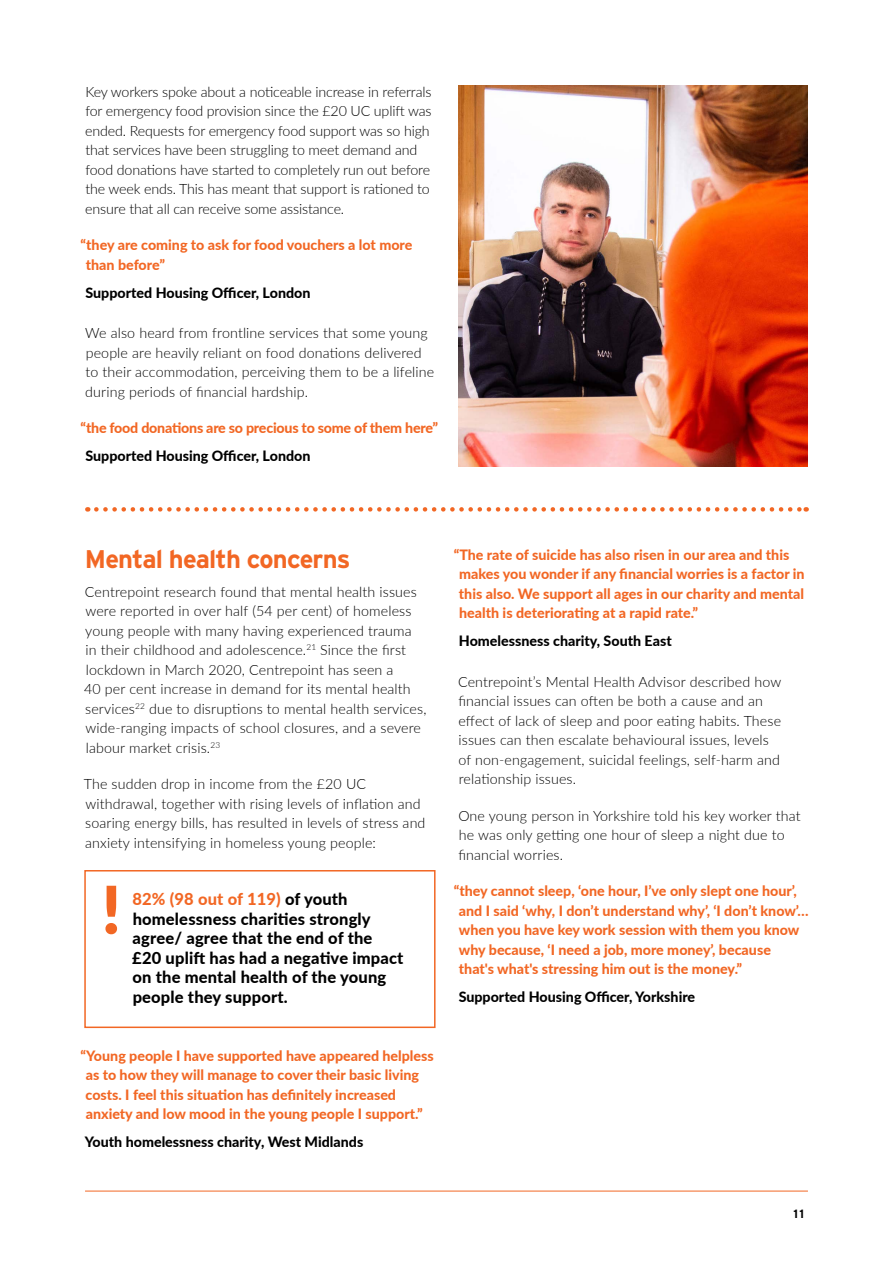
<style>
.page{position:relative;width:893px;height:1263px;background:#fff}
.page>*{position:absolute;margin:0;border:0;box-sizing:border-box;transform-origin:0 0}
.t1{font:900 66px "Lato";color:#f26724}
.t2{font:700 25.5px "Interstate";letter-spacing:-.03em;color:#f26724}
.t3{font:800 16.5px/19.5px "Lato";letter-spacing:.01em;color:#000}
.t4{font:300 14.25px/19.5px "Lato";letter-spacing:.01em;color:#000}
.t5{font:800 14.25px/19.5px "Lato";color:#f26724}
.t6{font:300 14.25px/19.5px "Lato";letter-spacing:-.01em;color:#000}
.t7{font:800 14.25px "Lato";color:#000}
.t8{font:700 12px "Interstate";color:#000}
.s1{color:#f26724}
</style>
<div class="page">
<div style="left:84px;top:870px;width:352px;height:158px;border:2px solid #f26724"></div>
<img style="left:458px;top:85px;width:350px;height:382px">
<svg style="left:96px;top:507px;width:711px;height:5px"></svg>
<hr style="left:85px;top:1191px;width:723px;height:1px;background:#f26724">
<p class="t6" style="left:85px;top:81px;width:348px">Key workers spoke about a noticeable increase in referrals for emergency food provision since the £20 UC uplift was ended. Requests for emergency food support was so high that services have been struggling to meet demand and food donations have started to completely run out before the week ends. This has meant that support is rationed to ensure that all can receive some assistance.</p>
<p class="t5" style="left:86px;top:234px;width:328px;text-indent:-5px">“they are coming to ask for food vouchers a lot more than before”</p>
<p class="t7" style="left:86px;top:282px;width:226px">Supported Housing Officer, London</p>
<p class="t4" style="left:85px;top:323px;width:350px">We also heard from frontline services that some young people are heavily reliant on food donations delivered to their accommodation, perceiving them to be a lifeline during periods of financial hardship.</p>
<p class="t5" style="left:81px;top:418px;width:359px">“the food donations are so precious to some of them here”</p>
<p class="t7" style="left:86px;top:445px;width:226px">Supported Housing Officer, London</p>
<h2 class="t2" style="left:85px;top:545px;width:267px">Mental health concerns</h2>
<p class="t4" style="left:84px;top:581px;width:344px">Centrepoint research found that mental health issues were reported in over half (54 per cent) of homeless young people with many having experienced trauma<br>in their childhood and adolescence.<sup>21</sup> Since the first lockdown in March 2020, Centrepoint has seen a<br>40 per cent increase in demand for its mental health services<sup>22</sup> due to disruptions to mental health services, wide-ranging impacts of school closures, and a severe labour market crisis.<sup>23</sup></p>
<p class="t4" style="left:84px;top:774px;width:343px">The sudden drop in income from the £20 UC withdrawal, together with rising levels of inflation and soaring energy bills, has resulted in levels of stress and anxiety intensifying in homeless young people:</p>
<h1 class="t1" style="left:102px;top:860px;width:21px">!</h1>
<p class="t3" style="left:132px;top:889px;width:273px"><span class="s1">82% (98 out of 119)</span> of youth homelessness charities strongly agree/ agree that the end of the £20 uplift has had a negative impact on the mental health of the young people they support.</p>
<p class="t5" style="left:86px;top:1045px;width:350px;text-indent:-5px">“Young people I have supported have appeared helpless as to how they will manage to cover their basic living costs. I feel this situation has definitely increased anxiety and low mood in the young people I support.”</p>
<p class="t7" style="left:85px;top:1131px;width:280px">Youth homelessness charity, West Midlands</p>
<p class="t5" style="left:459px;top:544px;width:347px;text-indent:-5px">“The rate of suicide has also risen in our area and this makes you wonder if any financial worries is a factor in this also. We support all ages in our charity and mental health is deteriorating at a rapid rate.”</p>
<p class="t7" style="left:459px;top:630px;width:214px">Homelessness charity, South East</p>
<p class="t4" style="left:458px;top:671px;width:325px">Centrepoint’s Mental Health Advisor described how financial issues can often be both a cause and an effect of lack of sleep and poor eating habits. These issues can then escalate behavioural issues, levels of non-engagement, suicidal feelings, self-harm and relationship issues.</p>
<p class="t4" style="left:458px;top:805px;width:344px">One young person in Yorkshire told his key worker that he was only getting one hour of sleep a night due to financial worries.</p>
<p class="t5" style="left:459px;top:881px;width:351px;text-indent:-5px">“they cannot sleep, ‘one hour, I’ve only slept one hour’, and I said ‘why, I don’t understand why’, ‘I don’t know’… when you have key work session with them you know why because, ‘I need a job, more money’, because that's what's stressing him out is the money.”</p>
<p class="t7" style="left:459px;top:986px;width:238px">Supported Housing Officer, Yorkshire</p>
<p class="t8" style="left:794px;top:1206px;width:12px">11</p>
</div>
